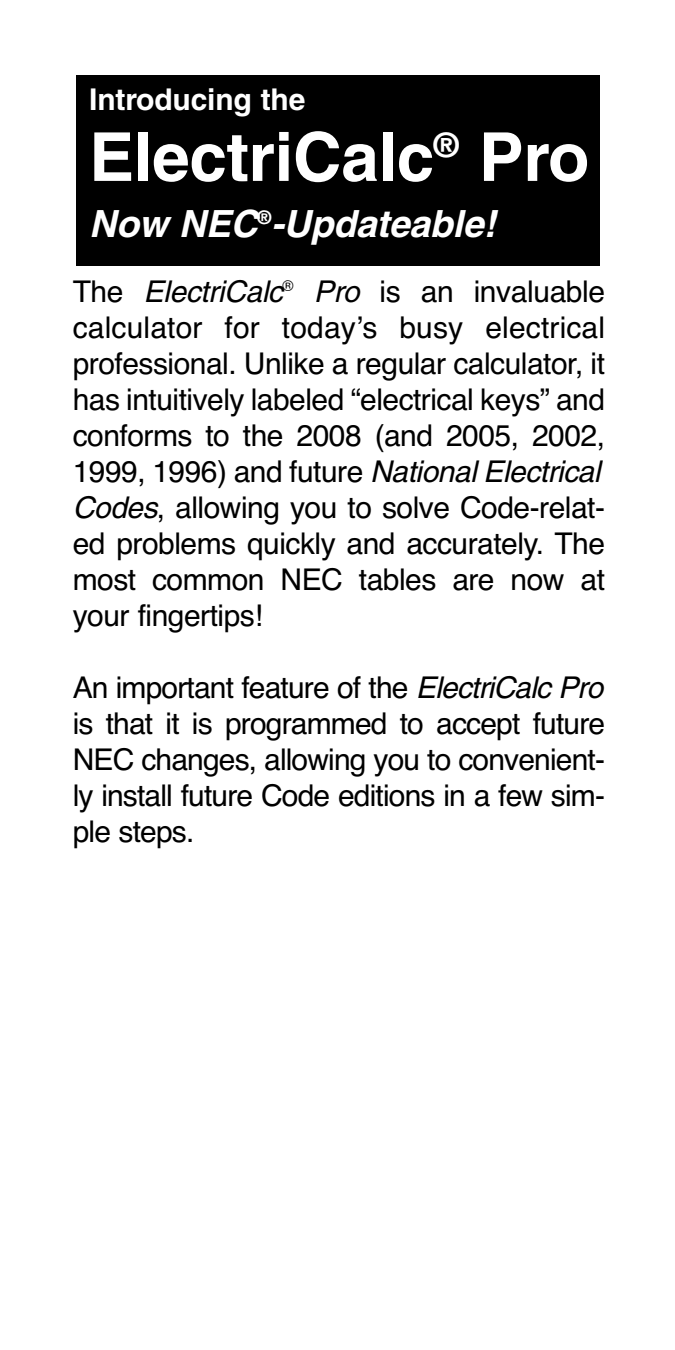
<style>
.page{position:relative;width:675px;height:1350px;background:#fff}
.page>*{position:absolute;margin:0;border:0;box-sizing:border-box;transform-origin:0 0}
.t1{font:700 67.5px "Helvetica";letter-spacing:-.005em;color:#fff}
.t2{font:italic 700 37.5px "Helvetica";color:#fff}
.t3{font:30px/36px "Helvetica";letter-spacing:-.03em;color:#000;text-align:justify}
.t4{font:700 30px "Helvetica";letter-spacing:-.005em;color:#fff}
.s1{font-style:italic}
</style>
<div class="page">
<div style="left:76px;top:75px;width:524px;height:191px;background:#000"></div>
<p class="t4" style="left:89px;top:88px;width:218px">Introducing the</p>
<h1 class="t1" style="left:89px;top:132px;width:502px">ElectriCalc<sup>®</sup> Pro</h1>
<p class="t2" style="left:89px;top:210px;width:416px">Now NEC<sup>®</sup> -Updateable!</p>
<p class="t3" style="left:73px;top:276px;width:535px">The <span class="s1">ElectriCalc</span><sup>®</sup> <span class="s1">Pro</span> is an invaluable calculator for today’s busy electrical professional. Unlike a regular calculator, it has intuitively labeled “electrical keys” and conforms to the 2008 (and 2005, 2002, 1 9 9 9 , 1 9 9 6 ) a n d f u t u r e <span class="s1">NationalElectrical Codes</span>, allowing you to solve Code-relat&shy;ed problems quickly and accurately. The most common NEC tables are now at your fingertips!</p>
<p class="t3" style="left:73px;top:672px;width:538px;text-align:left">An important feature of the <span class="s1">ElectriCalc Pro </span>is that it is programmed to accept future NEC changes, allowing you to convenient&shy;ly install future Code editions in a few sim&shy;ple steps.</p>
</div>
